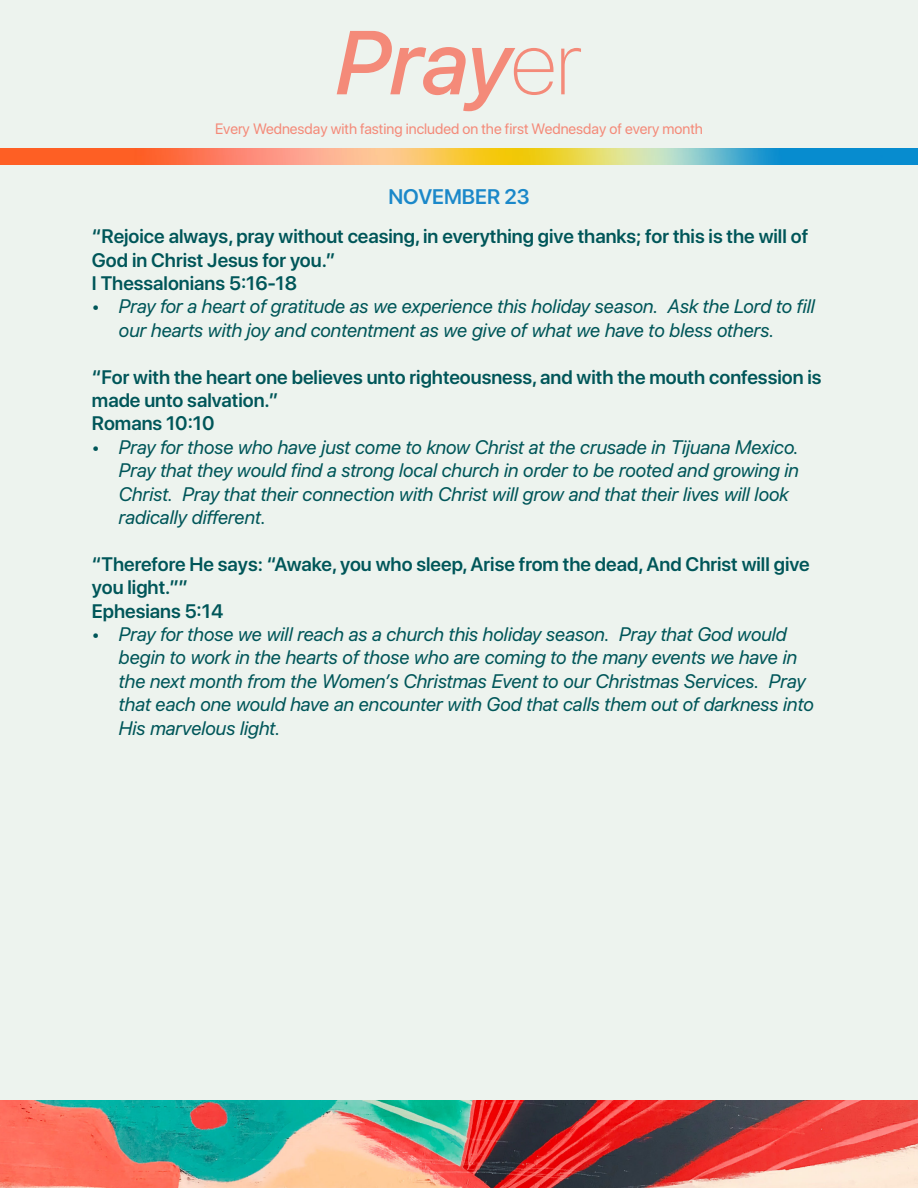
<style>
.page{position:relative;width:918px;height:1188px;background:#edf3ee}
.page>*{position:absolute;margin:0;border:0;box-sizing:border-box;transform-origin:0 0}
.t1{font:italic 500 90px "SF Pro Display";color:#f48a79}
.t2{font:600 21px "SF Pro Display";color:#1b88c9}
.t3{font:italic 19.5px/23.4px "SF Pro Display";color:#005659}
.t4{font:600 19.5px/23.4px "SF Pro Display";color:#005659}
.t5{font:15px "SF Pro Display";color:#f48a79}
.s1{font-weight:100;font-style:normal}
</style>
<div class="page">
<img style="left:0;top:1101px;width:918px;height:87px">
<img style="left:0;top:148px;width:918px;height:16px">
<h1 class="t1" style="left:336px;top:-2px;width:248px">Pray<span class="s1">er</span></h1>
<p class="t5" style="left:215px;top:120px;width:489px">Every Wednesday with fasting included on the first Wednesday of every month</p>
<p class="t2" style="left:388px;top:184px;width:143px">NOVEMBER 23</p>
<p class="t4" style="left:92px;top:225px;width:718px">“Rejoice always, pray without ceasing, in everything give thanks; for this is the will of<br>God in Christ Jesus for you.”</p>
<p class="t4" style="left:92px;top:272px;width:207px">I Thessalonians 5:16-18</p>
<p class="t3" style="left:119px;top:294px;width:697px;text-indent:-27px">• Pray for a heart of gratitude as we experience this holiday season. Ask the Lord to fill our hearts with joy and contentment as we give of what we have to bless others.</p>
<p class="t4" style="left:92px;top:365px;width:731px">“For with the heart one believes unto righteousness, and with the mouth confession is made unto salvation.”</p>
<p class="t4" style="left:92px;top:412px;width:124px">Romans 10:10</p>
<p class="t3" style="left:119px;top:434px;width:682px;text-indent:-27px">• Pray for those who have just come to know Christ at the crusade in Tijuana Mexico.<br>Pray that they would find a strong local church in order to be rooted and growing in Christ. Pray that their connection with Christ will grow and that their lives will look radically different.</p>
<p class="t4" style="left:92px;top:552px;width:719px">“Therefore He says: “Awake, you who sleep, Arise from the dead, And Christ will give</p>
<p class="t4" style="left:92px;top:576px;width:98px">you light.””</p>
<p class="t4" style="left:92px;top:599px;width:133px">Ephesians 5:14</p>
<p class="t3" style="left:119px;top:621px;width:696px;text-indent:-27px">• Pray for those we will reach as a church this holiday season. Pray that God would begin to work in the hearts of those who are coming to the many events we have in the next month from the Women’s Christmas Event to our Christmas Services. Pray that each one would have an encounter with God that calls them out of darkness into His marvelous light.</p>
</div>
